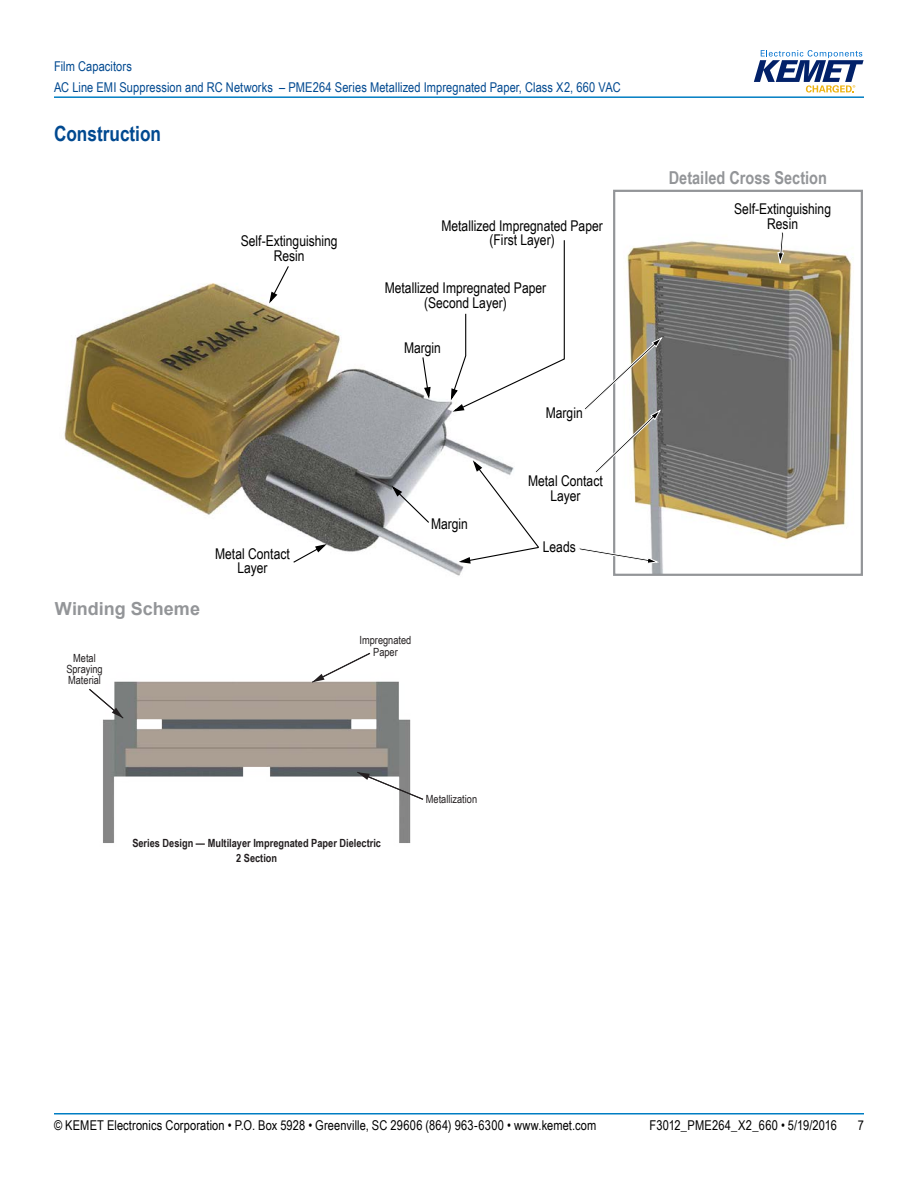
<style>
.page{position:relative;width:918px;height:1188px;background:#fff}
.page>*{position:absolute;margin:0;border:0;box-sizing:border-box;transform-origin:0 0}
.t1{font:700 21px "Arial Narrow";color:#004990}
.t2{font:700 18px "Arial";color:#939598}
.t3{font:700 17.85px "Arial Narrow";color:#939598}
.t4{font:14.85px/14.9px "Arial Narrow";color:#000;text-align:center}
.t5{font:13.5px "Arial Narrow";letter-spacing:.01em;color:#000}
.t6{font:13.5px/21px "Arial Narrow";letter-spacing:.005em;color:#004990}
.t7{font:700 11.25px/14.5px "Arial Narrow";color:#231f20;text-align:center}
.t8{font:11.25px/11.2px "Arial Narrow";color:#231f20;text-align:center}
</style>
<div class="page">
<hr style="left:54px;top:1113px;width:810px;height:2px;background:#007dc3">
<hr style="left:54px;top:96px;width:810px;height:2px;background:#007dc3">
<svg style="left:754px;top:50px;width:110px;height:43px"></svg>
<img style="left:64px;top:283px;width:430px;height:293px">
<img style="left:626px;top:241px;width:226px;height:332px">
<div style="left:613px;top:190px;width:250px;height:386px;border:2px solid #939598"></div>
<svg style="left:268px;top:266px;width:22px;height:40px"></svg>
<svg style="left:777px;top:232px;width:8px;height:33px"></svg>
<svg style="left:292px;top:543px;width:37px;height:21px"></svg>
<svg style="left:585px;top:336px;width:78px;height:138px"></svg>
<svg style="left:579px;top:547px;width:81px;height:17px"></svg>
<svg style="left:456px;top:458px;width:83px;height:106px"></svg>
<svg style="left:450px;top:240px;width:115px;height:173px"></svg>
<svg style="left:422px;top:356px;width:9px;height:45px"></svg>
<svg style="left:390px;top:484px;width:40px;height:40px"></svg>
<img style="left:103px;top:681px;width:308px;height:162px">
<svg style="left:89px;top:688px;width:34px;height:30px"></svg>
<svg style="left:312px;top:652px;width:59px;height:30px"></svg>
<svg style="left:357px;top:772px;width:67px;height:29px"></svg>
<p class="t6" style="left:54px;top:55px;width:568px">Film Capacitors<br>AC Line EMI Suppression and RC Networks – PME264 Series Metallized Impregnated Paper, Class X2, 660 VAC</p>
<h1 class="t1" style="left:54px;top:118px;width:109px">Construction</h1>
<p class="t4" style="left:241px;top:233px;width:98px">Self-Extinguishing<br>Resin</p>
<p class="t2" style="left:55px;top:596px;width:147px">Winding Scheme</p>
<p class="t8" style="left:66px;top:652px;width:38px">Metal<br>Spraying<br>Material</p>
<p class="t4" style="left:215px;top:545px;width:76px">Metal Contact<br>Layer</p>
<p class="t4" style="left:441px;top:217px;width:163px">Metallized Impregnated Paper (First Layer)</p>
<p class="t4" style="left:385px;top:280px;width:163px">Metallized Impregnated Paper (Second Layer)</p>
<p class="t4" style="left:404px;top:340px;width:38px">Margin</p>
<p class="t4" style="left:431px;top:516px;width:38px">Margin</p>
<p class="t8" style="left:360px;top:634px;width:53px">Impregnated<br>Paper</p>
<p class="t4" style="left:546px;top:405px;width:38px">Margin</p>
<p class="t4" style="left:528px;top:473px;width:76px">Metal Contact<br>Layer</p>
<p class="t4" style="left:543px;top:538px;width:34px">Leads</p>
<p class="t8" style="left:426px;top:793px;width:53px">Metallization</p>
<p class="t7" style="left:132px;top:835px;width:250px">Series Design — Multilayer Impregnated Paper Dielectric<br>2 Section</p>
<p class="t3" style="left:669px;top:164px;width:160px">Detailed Cross Section</p>
<p class="t4" style="left:734px;top:201px;width:98px">Self-Extinguishing<br>Resin</p>
<p class="t5" style="left:54px;top:1116px;width:544px">© KEMET Electronics Corporation • P.O. Box 5928 • Greenville, SC 29606 (864) 963-6300 • www.kemet.com</p>
<p class="t5" style="left:650px;top:1116px;width:189px">F3012_PME264_X2_660 • 5/19/2016</p>
<p class="t5" style="left:858px;top:1116px;width:8px">7</p>
</div>
